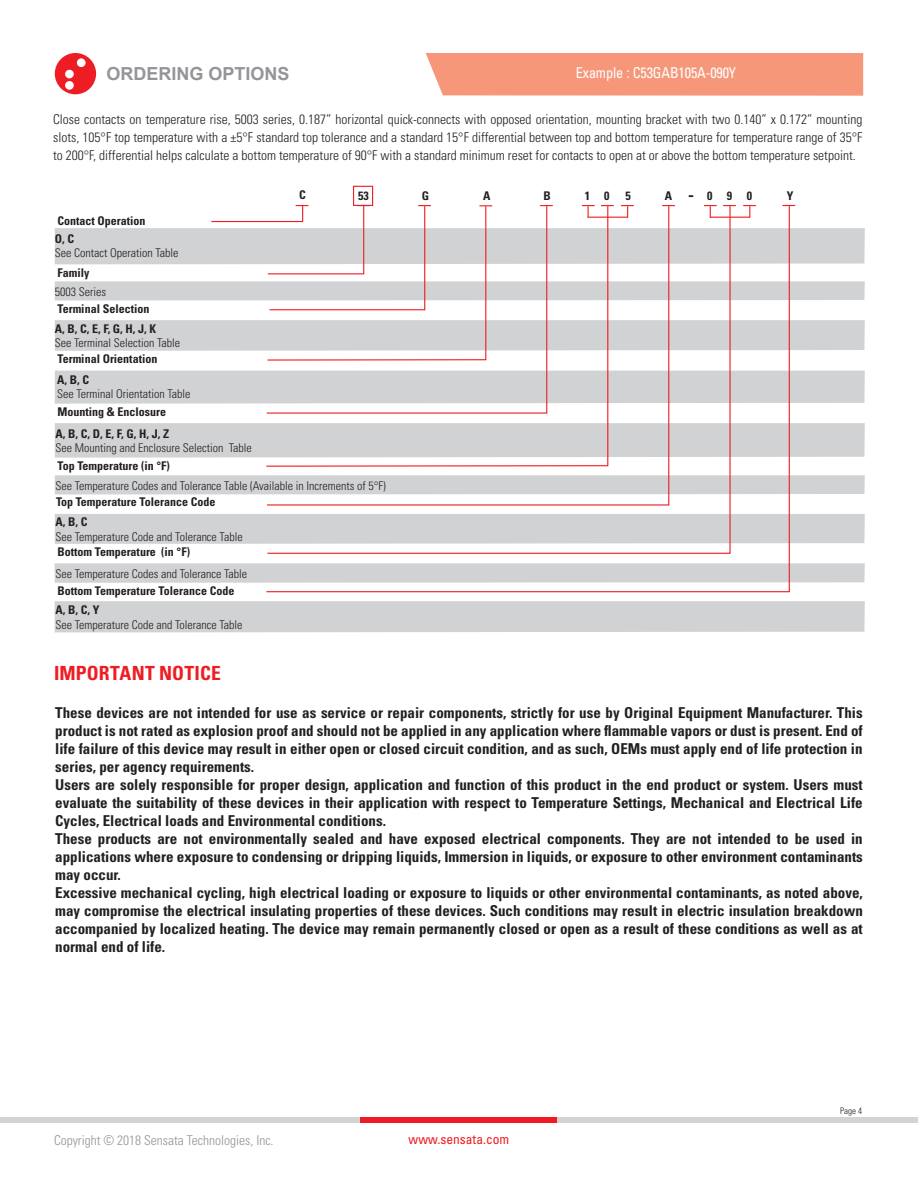
<style>
.page{position:relative;width:918px;height:1188px;background:#fff}
.page>*{position:absolute;margin:0;border:0;box-sizing:border-box;transform-origin:0 0}
.t1{font:700 condensed 19.5px "Univers";letter-spacing:.01em;color:#ee1d23}
.t2{font:700 18px "Arial";color:#939598}
.t3{font:700 condensed 15px/18px "Univers";color:#231f20}
.t4{font:condensed 15px "Univers";letter-spacing:-.01em;color:#fff;scale:.95 1}
.t5{font:300 condensed 13.5px/18px "Univers";color:#231f20;text-align:justify}
.t6{font:300 condensed 13.5px "Univers";color:#939598}
.t7{font:condensed 13.5px "Univers";color:#ed1c24}
.t8{font:300 condensed 12px "Univers";color:#231f20}
.t9{font:700 condensed 12px "Univers";color:#231f20}
.t10{font:300 condensed 9px "Univers";color:#231f20}
.s1{font-size:18px}
</style>
<div class="page">
<div style="left:0;top:1117px;width:918px;height:6px;background:#d1d3d4"></div>
<div style="left:361px;top:1117px;width:196px;height:6px;background:#ed1c24"></div>
<div style="left:55px;top:53px;width:41px;height:41px;background:#ee1d23;border-radius:50%"></div>
<div style="left:77px;top:58px;width:9px;height:9px;background:#fff;border-radius:50%"></div>
<div style="left:65px;top:70px;width:9px;height:8px;background:#fff;border-radius:50%"></div>
<div style="left:65px;top:81px;width:9px;height:9px;background:#fff;border-radius:50%"></div>
<div style="left:426px;top:53px;width:437px;height:43px;background:#f6977a"></div>
<div style="left:55px;top:475px;width:810px;height:19px;background:#d1d2d4"></div>
<div style="left:55px;top:514px;width:810px;height:30px;background:#d1d2d4"></div>
<svg style="left:55px;top:563px;width:810px;height:20px;background:#d2d3d5"></svg>
<div style="left:55px;top:601px;width:810px;height:31px;background:#d1d2d4"></div>
<div style="left:55px;top:423px;width:810px;height:35px;background:#d1d2d4"></div>
<div style="left:55px;top:371px;width:810px;height:33px;background:#d1d2d4"></div>
<svg style="left:265px;top:361px;width:525px;height:232px"></svg>
<svg style="left:55px;top:204px;width:810px;height:157px"></svg>
<div style="left:353px;top:186px;width:20px;height:20px;border:1px solid #ee1d23"></div>
<p class="t2" style="left:106px;top:62px;width:185px">ORDERING OPTIONS</p>
<p class="t4" style="left:576px;top:64px;width:170px">Example : C53GAB105A-090Y</p>
<p class="t5" style="left:53px;top:111px;width:811px">Close contacts on temperature rise, 5003 series, 0.187” horizontal quick-connects with opposed orientation, mounting bracket with two 0.140” x 0.172” mounting slots, 105°F top temperature with a ±5°F standard top tolerance and a standard 15°F differential between top and bottom temperature for temperature range of 35°F to 200°F, differential helps calculate a bottom temperature of 90°F with a standard minimum reset for contacts to open at or above the bottom temperature setpoint.</p>
<p class="t9" style="left:58px;top:213px;width:90px">Contact Operation</p>
<p class="t9" style="left:55px;top:231px;width:21px">O, C</p>
<p class="t8" style="left:55px;top:246px;width:125px">See Contact Operation Table</p>
<p class="t9" style="left:58px;top:265px;width:33px">Family</p>
<p class="t9" style="left:58px;top:301px;width:93px">Terminal Selection</p>
<p class="t8" style="left:55px;top:284px;width:53px">5003 Series</p>
<p class="t9" style="left:55px;top:321px;width:103px">A, B, C, E, F, G, H, J, K</p>
<p class="t8" style="left:55px;top:336px;width:127px">See Terminal Selection Table</p>
<p class="t9" style="left:57px;top:372px;width:33px">A, B, C</p>
<p class="t8" style="left:57px;top:387px;width:135px">See Terminal Orientation Table</p>
<p class="t9" style="left:58px;top:352px;width:101px">Terminal Orientation</p>
<p class="t9" style="left:58px;top:405px;width:110px">Mounting &amp; Enclosure</p>
<p class="t9" style="left:56px;top:426px;width:115px">A, B, C, D, E, F, G, H, J, Z</p>
<p class="t8" style="left:56px;top:441px;width:198px">See Mounting and Enclosure Selection Table</p>
<p class="t9" style="left:299px;top:188px;width:8px">C</p>
<p class="t9" style="left:358px;top:189px;width:12px">53</p>
<p class="t9" style="left:422px;top:189px;width:9px">G</p>
<p class="t9" style="left:483px;top:189px;width:9px">A</p>
<p class="t9" style="left:543px;top:189px;width:9px">B</p>
<p class="t9" style="left:585px;top:189px;width:26px">1 0</p>
<p class="t9" style="left:625px;top:189px;width:7px">5</p>
<p class="t9" style="left:665px;top:189px;width:89px">A <span class="s1">-</span>090</p>
<p class="t9" style="left:787px;top:189px;width:8px">Y</p>
<p class="t9" style="left:58px;top:458px;width:114px">Top Temperature (in °F)</p>
<p class="t9" style="left:56px;top:494px;width:161px">Top Temperature Tolerance Code</p>
<p class="t9" style="left:58px;top:545px;width:134px">Bottom Temperature (in °F)</p>
<p class="t9" style="left:58px;top:583px;width:178px">Bottom Temperature Tolerance Code</p>
<p class="t8" style="left:56px;top:478px;width:332px">See Temperature Codes and Tolerance Table (Available in Increments of 5°F)</p>
<p class="t9" style="left:56px;top:515px;width:33px">A, B, C</p>
<p class="t8" style="left:56px;top:529px;width:189px">See Temperature Code and Tolerance Table</p>
<p class="t8" style="left:55px;top:566px;width:193px">See Temperature Codes and Tolerance Table</p>
<p class="t9" style="left:55px;top:603px;width:45px">A, B, C, Y</p>
<p class="t8" style="left:55px;top:617px;width:189px">See Temperature Code and Tolerance Table</p>
<h1 class="t1" style="left:54px;top:661px;width:168px">IMPORTANT NOTICE</h1>
<p class="t3" style="left:55px;top:703px;width:809px">These devices are not intended for use as service or repair components, strictly for use by Original Equipment Manufacturer. This product is not rated as explosion proof and should not be applied in any application where flammable vapors or dust is present. End of life failure of this device may result in either open or closed circuit condition, and as such, OEMs must apply end of life protection in series, per agency requirements.<br>Users are solely responsible for proper design, application and function of this product in the end product or system. Users must evaluate the suitability of these devices in their application with respect to Temperature Settings, Mechanical and Electrical Life Cycles, Electrical loads and Environmental conditions.<br>These products are not environmentally sealed and have exposed electrical components. They are not intended to be used in applications where exposure to condensing or dripping liquids, Immersion in liquids, or exposure to other environment contaminants may occur.<br>Excessive mechanical cycling, high electrical loading or exposure to liquids or other environmental contaminants, as noted above, may compromise the electrical insulating properties of these devices. Such conditions may result in electric insulation breakdown accompanied by localized heating. The device may remain permanently closed or open as a result of these conditions as well as at normal end of life.</p>
<p class="t6" style="left:54px;top:1132px;width:221px">Copyright © 2018 Sensata Technologies, Inc.</p>
<p class="t7" style="left:409px;top:1131px;width:102px">www.sensata.com</p>
<p class="t10" style="left:840px;top:1105px;width:23px">Page 4</p>
</div>
